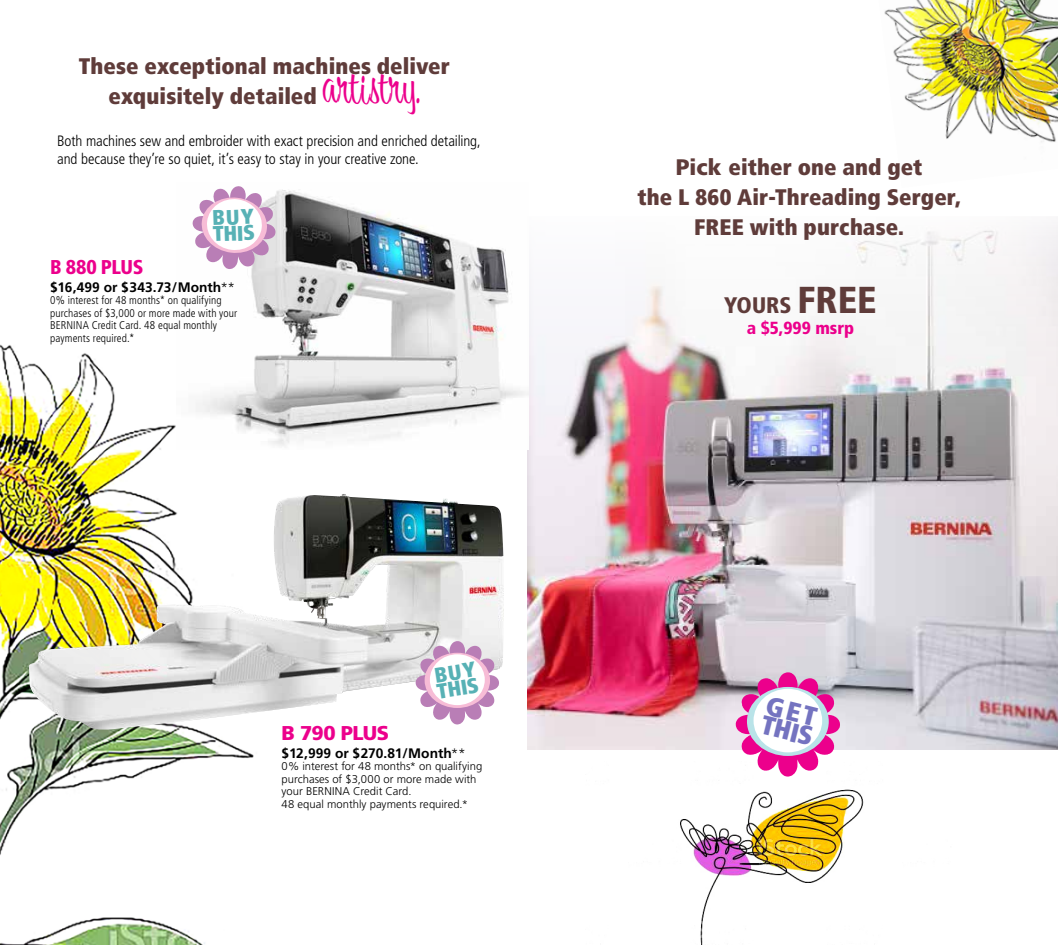
<style>
.page{position:relative;width:1058px;height:945px;background:#fff}
.page>*{position:absolute;margin:0;border:0;box-sizing:border-box;transform-origin:0 0}
.t1{font:900 condensed 26.62px/20.4px "Frutiger";color:#7473c0}
.t2{font:900 condensed 22.5px/30px "Frutiger";letter-spacing:.005em;color:#5f3c3a;text-align:center}
.t3{font:900 condensed 22.5px "Frutiger";color:#5f3c3a}
.t4{font:900 condensed 21.25px/16.2px "Frutiger";color:#57b1b5}
.t5{font:900 condensed 20px "Frutiger";letter-spacing:-.02em;color:#ec008c}
.t6{font:900 20px "Frutiger";letter-spacing:-.03em;color:#ec008c}
.t7{font:900 condensed 17.5px "Frutiger";color:#ec008c}
.t8{font:300 condensed 15px/17.5px "Frutiger";letter-spacing:-.005em;color:#000}
.t9{font:700 13.75px "Frutiger";color:#000}
.t10{font:300 condensed 11.25px/12.5px "Frutiger";letter-spacing:.005em;color:#000}
.t11{font:300 11.25px/12.5px "Frutiger";color:#000}
.s1{font-family:"Bounce Script";font-weight:400;font-stretch:normal;font-size:45px;color:#ec008c}
.s2{font-weight:300}
.s3{font-stretch:normal}
.s4{font-size:37.5px}
</style>
<div class="page">
<img style="left:0;top:344px;width:254px;height:601px">
<img style="left:527px;top:222px;width:531px;height:528px">
<img style="left:176px;top:190px;width:353px;height:260px">
<img style="left:28px;top:494px;width:476px;height:237px">
<img style="left:680px;top:789px;width:184px;height:156px">
<img style="left:884px;top:0;width:174px;height:142px">
<svg style="left:415px;top:641px;width:84px;height:84px"></svg>
<div style="left:424px;top:653px;width:66px;height:55px;background:#f7bcd6;border-radius:50%"></div>
<div style="left:430px;top:654px;width:55px;height:51px;background:#fff;border-radius:50%"></div>
<svg style="left:192px;top:186px;width:83px;height:83px"></svg>
<svg style="left:735px;top:672px;width:105px;height:105px"></svg>
<div style="left:747px;top:687px;width:81px;height:69px;background:#b9e3e8;border-radius:50%"></div>
<div style="left:753px;top:689px;width:69px;height:63px;background:#fff;border-radius:50%"></div>
<h2 class="t2" style="left:79px;top:51px;width:373px">These exceptional machines deliver exquisitely detailed <span class="s1">artistry.</span></h2>
<p class="t8" style="left:57px;top:133px;width:425px">Both machines sew and embroider with exact precision and enriched detailing, and because they’re so quiet, it’s easy to stay in your creative zone.</p>
<h3 class="t4" style="left:212px;top:209px;width:44px;rotate:-2deg">BUY<br>THIS</h3>
<h3 class="t5" style="left:50px;top:255px;width:95px">B 880 PLUS</h3>
<p class="t9" style="left:50px;top:279px;width:186px">$16,499 or $343.73/Month<span class="s2">**</span></p>
<p class="t10" style="left:50px;top:294px;width:188px">0% interest for 48 months* on qualifying purchases of $3,000 or more made with your BERNINA Credit Card. 48 equal monthly payments required.*</p>
<h3 class="t4" style="left:433px;top:667px;width:44px;rotate:-9deg">BUY<br>THIS</h3>
<h3 class="t6" style="left:282px;top:721px;width:109px">B 790 PLUS</h3>
<p class="t9" style="left:282px;top:745px;width:186px">$12,999 or $270.81/Month<span class="s2">**</span></p>
<p class="t11" style="left:282px;top:760px;width:202px">0% interest for 48 months* on qualifying purchases of $3,000 or more made with your BERNINA Credit Card.<br>48 equal monthly payments required.*</p>
<h2 class="t2" style="left:637px;top:152px;width:325px"><span class="s3">Pick</span> either one and get<br>the L 860 Air-Threading Serger,<br>FREE with purchase.</h2>
<h2 class="t3" style="left:724px;top:292px;width:154px">YOURS <span class="s4">FREE</span></h2>
<p class="t7" style="left:746px;top:317px;width:109px">a $5,999 msrp</p>
<h1 class="t1" style="left:769px;top:695px;width:54px;rotate:14deg">GET<br>THIS</h1>
</div>
